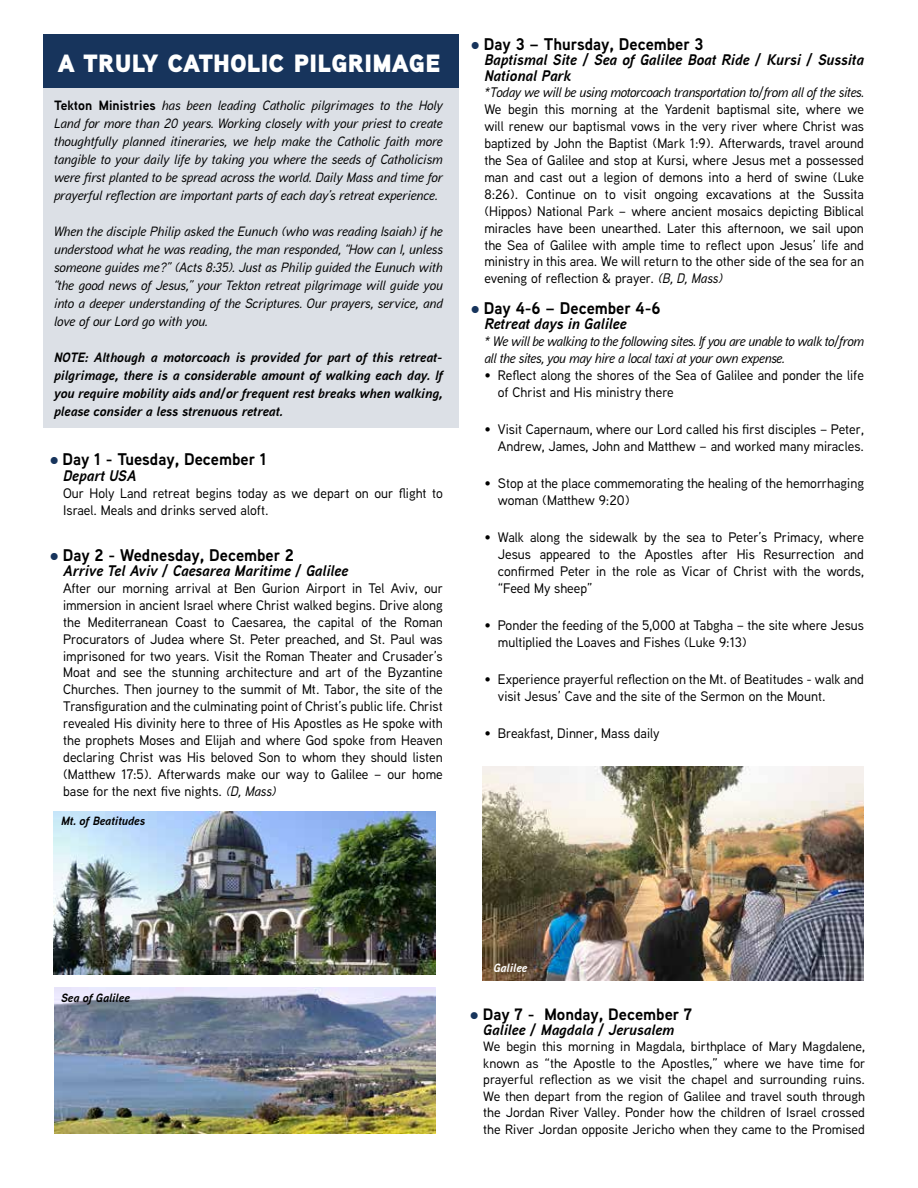
<style>
.page{position:relative;width:918px;height:1188px;background:#fff}
.page>*{position:absolute;margin:0;border:0;box-sizing:border-box;transform-origin:0 0}
.t1{font:900 33px "Aaux Next";letter-spacing:-.03em;color:#fff}
.t2{font:700 16.95px "Aaux Next";color:#000}
.t3{font:700 16.5px "Aaux Next";color:#000}
.t4{font:italic 700 15.3px/15.3px "Aaux Next";color:#000}
.t5{font:italic 700 15px "Aaux Next";color:#000}
.t6{font:500 13.8px/17px "Aaux Next";color:#000}
.t7{font:italic 500 13.8px/17px "Aaux Next";letter-spacing:-.02em;color:#000}
.t8{font:italic 500 13.5px/18px "Aaux Next";color:#000;text-align:justify}
.t9{font:500 13.5px/16.5px "Aaux Next";color:#000;text-align:justify}
.t10{font:italic 700 13.5px/18px "Aaux Next";color:#000;text-align:justify}
.t11{font:italic 700 12px "Aaux Next";color:#000}
.t12{font:italic 700 12px "Aaux Next";color:#fff}
.s1{font-weight:700;font-style:normal}
.s2{color:#17345c}
.s3{font-style:italic}
</style>
<div class="page">
<img style="left:54px;top:987px;width:381px;height:147px">
<img style="left:54px;top:812px;width:381px;height:163px">
<img style="left:483px;top:767px;width:381px;height:214px">
<div style="left:43px;top:88px;width:416px;height:340px;background:#dce0e6"></div>
<div style="left:43px;top:34px;width:416px;height:54px;background:#17345c"></div>
<h1 class="t1" style="left:57px;top:37px;width:385px">a truly catholic pilgrimage</h1>
<p class="t8" style="left:54px;top:96px;width:390px"><span class="s1">Tekton Ministries</span> has been leading Catholic pilgrimages to the Holy Land for more than 20 years. Working closely with your priest to create thoughtfully planned itineraries, we help make the Catholic faith more tangible to your daily life by taking you where the seeds of Catholicism were first planted to be spread across the world. Daily Mass and time for prayerful reflection are important parts of each day’s retreat experience.</p>
<p class="t8" style="left:54px;top:222px;width:390px">When the disciple Philip asked the Eunuch (who was reading Isaiah) if he understood what he was reading, the man responded, “How can I, unless someone guides me?” (Acts 8:35). Just as Philip guided the Eunuch with “the good news of Jesus,” your Tekton retreat pilgrimage will guide you into a deeper understanding of the Scriptures. Our prayers, service, and love of our Lord go with you.</p>
<p class="t10" style="left:54px;top:348px;width:390px">NOTE: Although a motorcoach is provided for part of this retreat&shy;pilgrimage, there is a considerable amount of walking each day. If you require mobility aids and/or frequent rest breaks when walking, please consider a less strenuous retreat.</p>
<p class="t2" style="left:50px;top:448px;width:218px"><span class="s2">●</span> Day 1 - Tuesday, December 1</p>
<p class="t4" style="left:63px;top:468px;width:75px">Depart USA</p>
<p class="t6" style="left:63px;top:484px;width:381px">Our Holy Land retreat begins today as we depart on our flight to<br>Israel. Meals and drinks served aloft.</p>
<p class="t2" style="left:50px;top:543px;width:246px"><span class="s2">●</span> Day 2 - Wednesday, December 2</p>
<p class="t4" style="left:63px;top:563px;width:287px">Arrive Tel Aviv / Caesarea Maritime / Galilee</p>
<p class="t6" style="left:63px;top:579px;width:381px;text-align:justify">After our morning arrival at Ben Gurion Airport in Tel Aviv, our immersion in ancient Israel where Christ walked begins. Drive along the Mediterranean Coast to Caesarea, the capital of the Roman Procurators of Judea where St. Peter preached, and St. Paul was imprisoned for two years. Visit the Roman Theater and Crusader’s Moat and see the stunning architecture and art of the Byzantine Churches. Then journey to the summit of Mt. Tabor, the site of the Transfiguration and the culminating point of Christ’s public life. Christ revealed His divinity here to three of His Apostles as He spoke with the prophets Moses and Elijah and where God spoke from Heaven declaring Christ was His beloved Son to whom they should listen (Matthew 17:5). Afterwards make our way to Galilee – our home base for the next five nights. <span class="s3">(D, Mass)</span></p>
<p class="t11" style="left:61px;top:812px;width:86px">Mt. of Beatitudes</p>
<p class="t2" style="left:471px;top:32px;width:234px"><span class="s2">●</span> Day 3 – Thursday, December 3</p>
<p class="t4" style="left:484px;top:52px;width:381px">Baptismal Site / Sea of Galilee Boat Ride / Kursi / Sussita<br>National Park</p>
<p class="t7" style="left:484px;top:84px;width:381px">*Today we will be using motorcoach transportation to/from all of the sites.</p>
<p class="t6" style="left:484px;top:101px;width:381px;text-align:justify">We begin this morning at the Yardenit baptismal site, where we will renew our baptismal vows in the very river where Christ was baptized by John the Baptist (Mark 1:9). Afterwards, travel around the Sea of Galilee and stop at Kursi, where Jesus met a possessed man and cast out a legion of demons into a herd of swine (Luke 8:26). Continue on to visit ongoing excavations at the Sussita (Hippos) National Park – where ancient mosaics depicting Biblical miracles have been unearthed. Later this afternoon, we sail upon the Sea of Galilee with ample time to reflect upon Jesus’ life and ministry in this area. We will return to the other side of the sea for an evening of reflection &amp; prayer. <span class="s3">(B, D, Mass)</span></p>
<p class="t2" style="left:471px;top:296px;width:191px"><span class="s2">●</span> Day 4-6 – December 4-6</p>
<p class="t4" style="left:484px;top:316px;width:144px">Retreat days in Galilee</p>
<p class="t7" style="left:484px;top:332px;width:381px">* We will be walking to the following sites. If you are unable to walk to/from all the sites, you may hire a local taxi at your own expense.</p>
<p class="t6" style="left:498px;top:366px;width:368px;text-indent:-14px">• Reflect along the shores of the Sea of Galilee and ponder the life of Christ and His ministry there</p>
<p class="t6" style="left:484px;top:420px;width:381px;text-align:right">• Visit Capernaum, where our Lord called his first disciples – Peter,<br>Andrew, James, John and Matthew – and worked many miracles.</p>
<p class="t6" style="left:498px;top:474px;width:368px;text-indent:-14px">• Stop at the place commemorating the healing of the hemorrhaging woman (Matthew 9:20)</p>
<p class="t6" style="left:498px;top:528px;width:368px;text-align:justify;text-indent:-14px">• Walk along the sidewalk by the sea to Peter’s Primacy, where Jesus appeared to the Apostles after His Resurrection and confirmed Peter in the role as Vicar of Christ with the words, “Feed My sheep”</p>
<p class="t6" style="left:498px;top:616px;width:368px;text-indent:-14px">• Ponder the feeding of the 5,000 at Tabgha – the site where Jesus multiplied the Loaves and Fishes (Luke 9:13)</p>
<p class="t6" style="left:498px;top:670px;width:368px;text-indent:-14px">• Experience prayerful reflection on the Mt. of Beatitudes - walk and visit Jesus’ Cave and the site of the Sermon on the Mount.</p>
<p class="t6" style="left:484px;top:724px;width:177px">• Breakfast, Dinner, Mass daily</p>
<p class="t11" style="left:61px;top:989px;width:70px">Sea of Galilee</p>
<p class="t12" style="left:494px;top:959px;width:35px">Galilee</p>
<p class="t3" style="left:470px;top:1002px;width:224px"><span class="s2">●</span> Day 7 - Monday, December 7</p>
<p class="t5" style="left:483px;top:1019px;width:193px">Galilee / Magdala / Jerusalem</p>
<p class="t9" style="left:483px;top:1038px;width:384px">We begin this morning in Magdala, birthplace of Mary Magdalene, known as “the Apostle to the Apostles,” where we have time for prayerful reflection as we visit the chapel and surrounding ruins.<br>We then depart from the region of Galilee and travel south through the Jordan River Valley. Ponder how the children of Israel crossed the River Jordan opposite Jericho when they came to the Promised</p>
</div>
